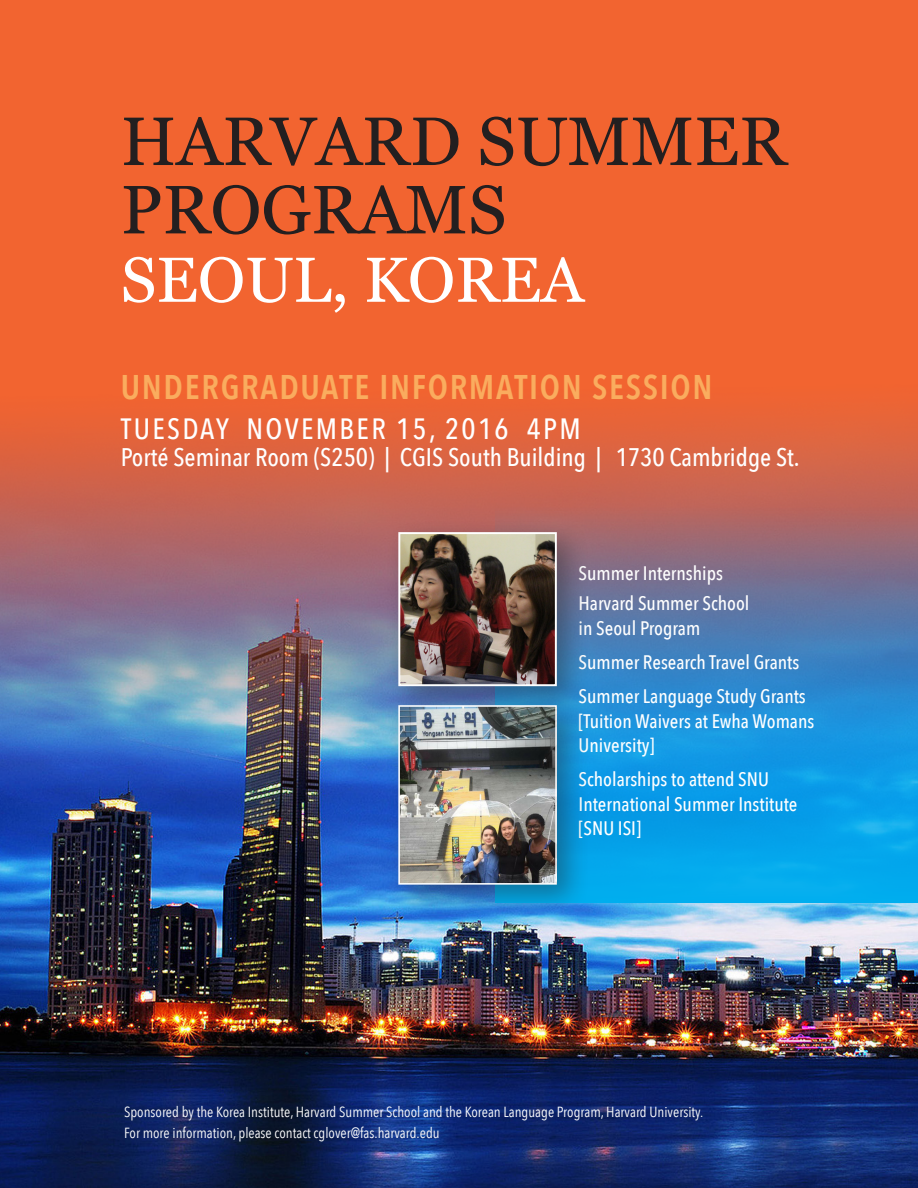
<style>
.page{position:relative;width:918px;height:1188px;background:#f26430}
.page>*{position:absolute;margin:0;border:0;box-sizing:border-box;transform-origin:0 0}
.t1{font:68.4px/68.4px "Georgia";color:#231f20}
.t2{font:63.45px "Georgia";color:#fff}
.t3{font:600 34.2px "Avenir Next Condensed";letter-spacing:.05em;color:#faac5e}
.t4{font:500 29.25px "Avenir Next Condensed";letter-spacing:.08em;color:#fff}
.t5{font:500 25.35px "Avenir Next Condensed";color:#fff}
.t6{font:500 19.5px/24.5px "Avenir Next Condensed";color:#fff}
.t7{font:14.7px "Avenir Next Condensed";color:#fff}
</style>
<div class="page">
<img style="left:0;top:414px;width:918px;height:774px">
<svg style="left:496px;top:508px;width:422px;height:395px;background:#398ac2"></svg>
<div style="left:386px;top:520px;width:204px;height:398px;background:#231f20;opacity:.4"></div>
<img style="left:401px;top:535px;width:153px;height:148px">
<div style="left:398px;top:532px;width:159px;height:154px;border:2px solid #fff"></div>
<img style="left:401px;top:708px;width:153px;height:174px">
<div style="left:398px;top:705px;width:159px;height:180px;border:2px solid #fff"></div>
<p class="t1" style="left:121px;top:104px;width:668px">HARVARD SUMMER<br>PROGRAMS</p>
<p class="t2" style="left:121px;top:234px;width:464px">SEOUL, KOREA</p>
<p class="t3" style="left:121px;top:358px;width:593px">UNDERGRADUATE INFORMATION SESSION</p>
<p class="t4" style="left:121px;top:411px;width:462px">TUESDAY NOVEMBER 15, 2016 4PM</p>
<p class="t5" style="left:121px;top:442px;width:680px">Porté Seminar Room (S250) | CGIS South Building | 1730 Cambridge St.</p>
<p class="t6" style="left:579px;top:561px;width:146px">Summer Internships</p>
<p class="t6" style="left:579px;top:591px;width:172px">Harvard Summer School</p>
<p class="t6" style="left:579px;top:616px;width:123px">in Seoul Program</p>
<p class="t6" style="left:579px;top:650px;width:222px">Summer Research Travel Grants</p>
<p class="t6" style="left:579px;top:684px;width:237px">Summer Language Study Grants [Tuition Waivers at Ewha Womans<br>University]</p>
<p class="t6" style="left:579px;top:767px;width:192px">Scholarships to attend SNU</p>
<p class="t6" style="left:579px;top:792px;width:220px">International Summer Institute</p>
<p class="t6" style="left:579px;top:816px;width:64px">[SNU ISI]</p>
<p class="t7" style="left:124px;top:1099px;width:581px">Sponsored by the Korea Institute, Harvard Summer School and the Korean Language Program, Harvard University.</p>
<p class="t7" style="left:124px;top:1121px;width:317px">For more information, please contact cglover@fas.harvard.edu</p>
</div>
